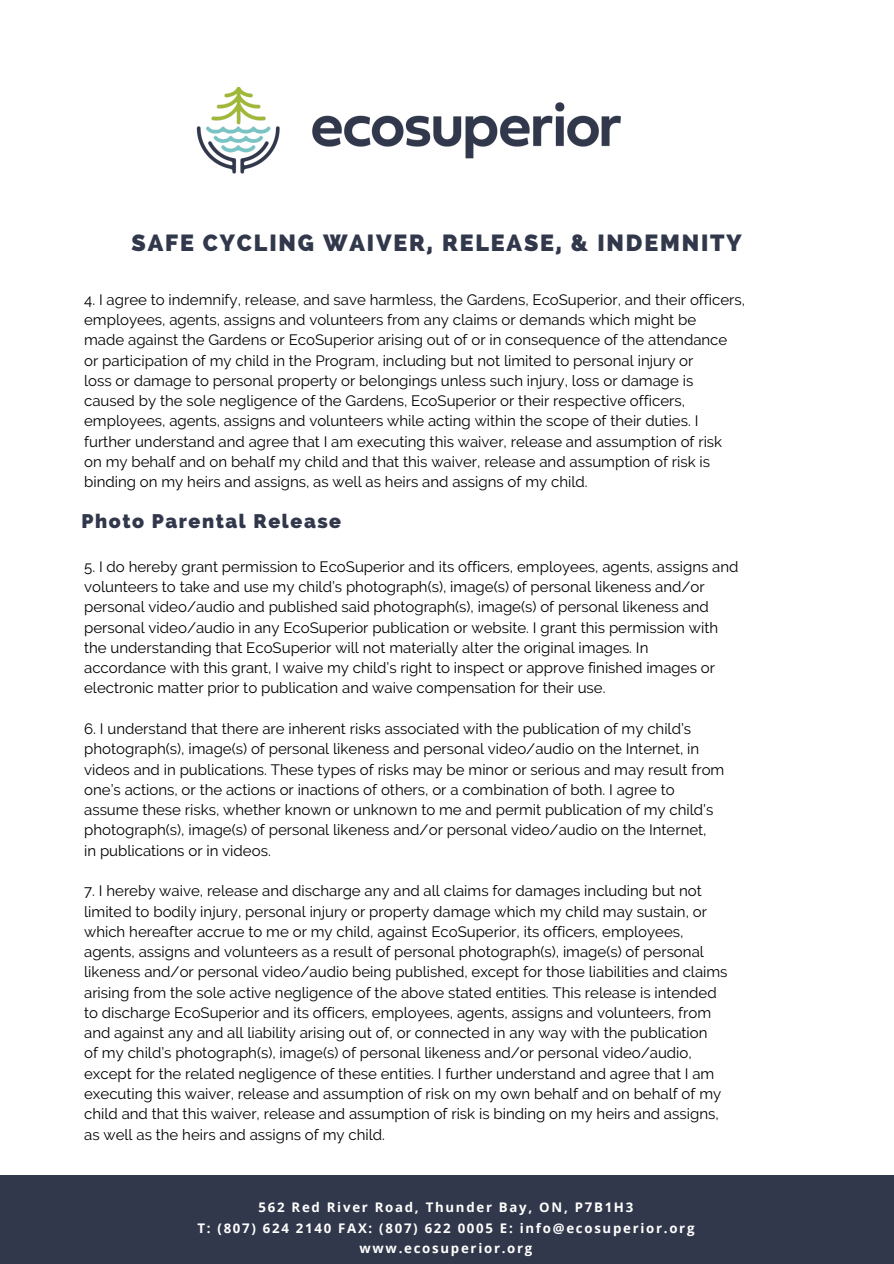
<style>
.page{position:relative;width:894px;height:1264px;background:#fff}
.page>*{position:absolute;margin:0;border:0;box-sizing:border-box;transform-origin:0 0}
.t1{font:800 23.25px "Raleway";letter-spacing:.08em;color:#32384b}
.t2{font:800 19.5px "Raleway";letter-spacing:.08em;color:#32384b}
.t3{font:15px/20.2px "Raleway";color:#000}
.t4{font:700 13.2px/20.2px "Open Sans";letter-spacing:.13em;color:#fff;text-align:center}
</style>
<div class="page">
<div style="left:0;top:1175px;width:893px;height:88px;background:#32384b"></div>
<img style="left:196px;top:86px;width:425px;height:88px">
<h1 class="t1" style="left:132px;top:229px;width:611px">SAFE CYCLING WAIVER, RELEASE, &amp; INDEMNITY</h1>
<p class="t3" style="left:84px;top:289px;width:662px">4. I agree to indemnify, release, and save harmless, the Gardens, EcoSuperior, and their officers, employees, agents, assigns and volunteers from any claims or demands which might be<br>made against the Gardens or EcoSuperior arising out of or in consequence of the attendance or participation of my child in the Program, including but not limited to personal injury or<br>loss or damage to personal property or belongings unless such injury, loss or damage is caused by the sole negligence of the Gardens, EcoSuperior or their respective officers, employees, agents, assigns and volunteers while acting within the scope of their duties. I further understand and agree that I am executing this waiver, release and assumption of risk<br>on my behalf and on behalf my child and that this waiver, release and assumption of risk is binding on my heirs and assigns, as well as heirs and assigns of my child.</p>
<h2 class="t2" style="left:81px;top:510px;width:261px">Photo Parental Release</h2>
<p class="t3" style="left:84px;top:556px;width:655px">5. I do hereby grant permission to EcoSuperior and its officers, employees, agents, assigns and volunteers to take and use my child’s photograph(s), image(s) of personal likeness and/or personal video/audio and published said photograph(s), image(s) of personal likeness and personal video/audio in any EcoSuperior publication or website. I grant this permission with the understanding that EcoSuperior will not materially alter the original images. In<br>accordance with this grant, I waive my child’s right to inspect or approve finished images or electronic matter prior to publication and waive compensation for their use.</p>
<p class="t3" style="left:84px;top:718px;width:641px">6. I understand that there are inherent risks associated with the publication of my child’s photograph(s), image(s) of personal likeness and personal video/audio on the Internet, in videos and in publications. These types of risks may be minor or serious and may result from one’s actions, or the actions or inactions of others, or a combination of both. I agree to assume these risks, whether known or unknown to me and permit publication of my child’s photograph(s), image(s) of personal likeness and/or personal video/audio on the Internet,<br>in publications or in videos.</p>
<p class="t3" style="left:84px;top:880px;width:644px">7. I hereby waive, release and discharge any and all claims for damages including but not limited to bodily injury, personal injury or property damage which my child may sustain, or which hereafter accrue to me or my child, against EcoSuperior, its officers, employees, agents, assigns and volunteers as a result of personal photograph(s), image(s) of personal likeness and/or personal video/audio being published, except for those liabilities and claims arising from the sole active negligence of the above stated entities. This release is intended to discharge EcoSuperior and its officers, employees, agents, assigns and volunteers, from and against any and all liability arising out of, or connected in any way with the publication<br>of my child’s photograph(s), image(s) of personal likeness and/or personal video/audio, except for the related negligence of these entities. I further understand and agree that I am executing this waiver, release and assumption of risk on my own behalf and on behalf of my child and that this waiver, release and assumption of risk is binding on my heirs and assigns, as well as the heirs and assigns of my child.</p>
<p class="t4" style="left:197px;top:1197px;width:498px">562 Red River Road, Thunder Bay, ON, P7B1H3<br>T: (807) 624 2140 FAX: (807) 622 0005 E: info@ecosuperior.org www.ecosuperior.org</p>
</div>
